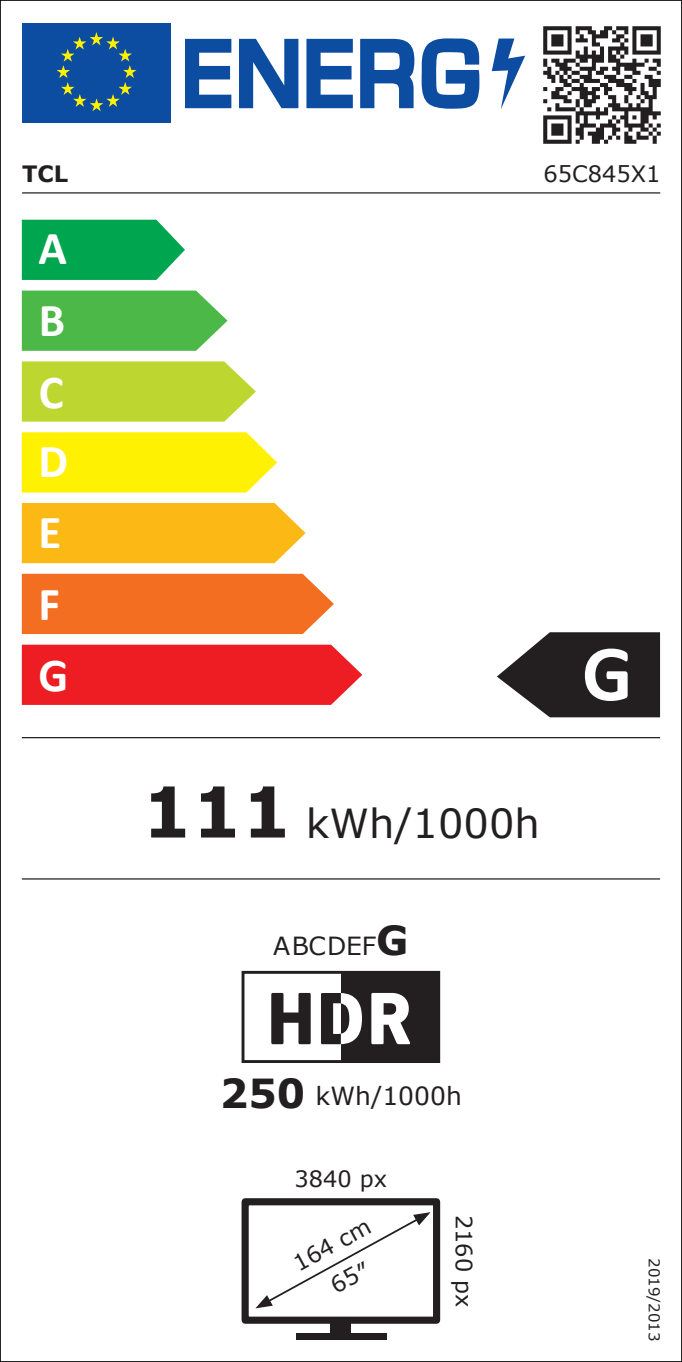
<style>
.page{position:relative;width:682px;height:1362px;background:#fff}
.page>*{position:absolute;margin:0;border:0;box-sizing:border-box;transform-origin:0 0}
.t1{font:700 47.5px/71px "Calibri";color:#fff}
.t2{font:40px "Verdana";color:#231f20}
.t3{font:25px "Verdana";color:#231f20}
.t4{font:22.5px/37.2px "Verdana";color:#231f20;text-align:center}
.t5{font:700 22.5px "Verdana";color:#231f20}
.t6{font:15px "Verdana";color:#231f20}
.s1{font-weight:700;font-size:70px}
.s2{font-weight:700;font-size:40px}
</style>
<div class="page">
<hr style="left:22px;top:192px;width:637px;height:1px;background:#231f20">
<div style="left:22px;top:23px;width:149px;height:99px;background:#0d4da1"></div>
<svg style="left:57px;top:32px;width:79px;height:79px"></svg>
<svg style="left:185px;top:39px;width:46px;height:69px"></svg>
<svg style="left:239px;top:39px;width:59px;height:69px"></svg>
<svg style="left:306px;top:39px;width:46px;height:69px"></svg>
<svg style="left:360px;top:39px;width:54px;height:69px"></svg>
<svg style="left:421px;top:38px;width:58px;height:71px"></svg>
<svg style="left:491px;top:39px;width:33px;height:70px"></svg>
<svg style="left:241px;top:970px;width:199px;height:93px"></svg>
<div style="left:330px;top:1317px;width:21px;height:18px;background:#231f20"></div>
<div style="left:296px;top:1333px;width:90px;height:6px;background:#231f20"></div>
<div style="left:241px;top:1198px;width:199px;height:125px;border:7px solid #231f20"></div>
<svg style="left:256px;top:1212px;width:174px;height:96px"></svg>
<hr style="left:22px;top:737px;width:637px;height:1px;background:#231f20">
<hr style="left:22px;top:878px;width:637px;height:1px;background:#231f20">
<svg style="left:22px;top:220px;width:163px;height:60px;background:#16ac5e"></svg>
<svg style="left:22px;top:290px;width:205px;height:61px;background:#5bbe57"></svg>
<svg style="left:22px;top:361px;width:234px;height:60px;background:#c2d83e"></svg>
<svg style="left:22px;top:432px;width:255px;height:60px;background:#fff110"></svg>
<div style="left:22px;top:503px;width:283px;height:60px;background:#fcb814"></div>
<div style="left:22px;top:574px;width:311px;height:60px;background:#f36e21"></div>
<svg style="left:22px;top:644px;width:340px;height:61px;background:#ee282e"></svg>
<svg style="left:497px;top:632px;width:162px;height:85px"></svg>
<img style="left:543px;top:26px;width:118px;height:118px">
<p class="t5" style="left:22px;top:158px;width:47px">TCL</p>
<h1 class="t1" style="left:38px;top:212px;width:31px">A<br>B<br>C<br>D<br>E<br>F<br>G</h1>
<p class="t4" style="left:543px;top:155px;width:118px">65C845X1</p>
<h2 class="t2" style="left:142px;top:795px;width:399px"><span class="s1">111</span> kWh/1000h</h2>
<p class="t3" style="left:273px;top:928px;width:137px">ABCDEF<span class="s2">G</span></p>
<p class="t3" style="left:220px;top:1078px;width:243px"><span class="s2">250</span> kWh/1000h</p>
<p class="t4" style="left:294px;top:1160px;width:94px">3840 px</p>
<p class="t4" style="left:286px;top:1247px;width:86px;rotate:-28deg">164 cm<br>65″</p>
<p class="t4" style="left:482px;top:1214px;width:94px;rotate:90deg">2160 px</p>
<p class="t6" style="left:664px;top:1257px;width:85px;rotate:90deg">2019/2013</p>
</div>
